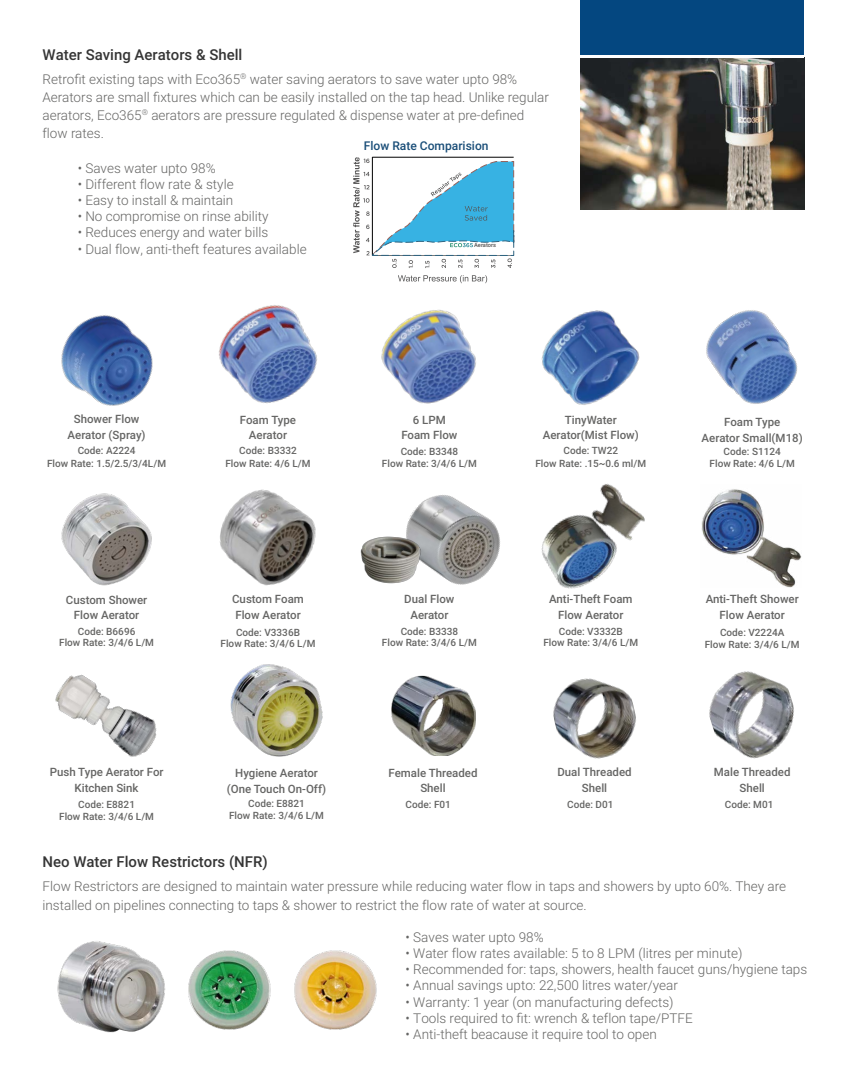
<style>
.page{position:relative;width:864px;height:1080px;background:#fff}
.page>*{position:absolute;margin:0;border:0;box-sizing:border-box;transform-origin:0 0}
.t1{font:500 15px "Roboto";color:#353535}
.t2{font:300 13.5px/18px "Roboto";color:#666665}
.t3{font:500 12.15px "Roboto";color:#1a4e78}
.t4{font:500 11.55px/15.8px "Roboto";color:#666665;text-align:center}
.t5{font:500 10.05px/12.1px "Roboto";color:#666665;text-align:center}
.t6{font:500 5.7px "Roboto";color:#545353}
</style>
<div class="page">
<svg style="left:398px;top:275px;width:89px;height:8px"></svg>
<svg style="left:353px;top:156px;width:162px;height:112px"></svg>
<div style="left:580px;top:0;width:224px;height:209px;background:#044780"></div>
<img style="left:580px;top:57px;width:224px;height:152px">
<hr style="left:580px;top:55px;width:224px;height:2px;background:#fff">
<img style="left:406px;top:495px;width:94px;height:90px">
<img style="left:360px;top:531px;width:64px;height:54px">
<img style="left:61px;top:493px;width:91px;height:93px">
<img style="left:220px;top:489px;width:96px;height:97px">
<img style="left:230px;top:664px;width:93px;height:93px">
<img style="left:701px;top:489px;width:101px;height:98px">
<img style="left:55px;top:674px;width:102px;height:83px">
<img style="left:541px;top:483px;width:104px;height:106px">
<img style="left:381px;top:309px;width:95px;height:95px">
<img style="left:706px;top:310px;width:92px;height:94px">
<img style="left:61px;top:315px;width:92px;height:91px">
<img style="left:219px;top:305px;width:98px;height:99px">
<img style="left:541px;top:310px;width:99px;height:95px">
<img style="left:391px;top:675px;width:84px;height:81px">
<img style="left:553px;top:678px;width:83px;height:81px">
<img style="left:709px;top:671px;width:85px;height:88px">
<img style="left:57px;top:941px;width:109px;height:92px">
<img style="left:294px;top:950px;width:83px;height:80px">
<img style="left:188px;top:950px;width:83px;height:80px">
<p class="t1" style="left:43px;top:44px;width:201px">Water Saving Aerators &amp; Shell</p>
<p class="t2" style="left:42px;top:69px;width:508px">Retrofit existing taps with Eco365<sup>®</sup> water saving aerators to save water upto 98% Aerators are small fixtures which can be easily installed on the tap head. Unlike regular aerators, Eco365<sup>®</sup> aerators are pressure regulated &amp; dispense water at pre-defined flow rates.</p>
<p class="t2" style="left:78px;top:158px;width:140px">• Saves water upto 98%</p>
<p class="t2" style="left:78px;top:174px;width:158px">• Different flow rate &amp; style</p>
<p class="t2" style="left:78px;top:191px;width:157px">• Easy to install &amp; maintain</p>
<p class="t2" style="left:78px;top:207px;width:193px">• No compromise on rinse ability</p>
<p class="t2" style="left:78px;top:223px;width:192px">• Reduces energy and water bills</p>
<p class="t2" style="left:78px;top:239px;width:230px">• Dual flow, anti-theft features available</p>
<p class="t3" style="left:364px;top:137px;width:126px">Flow Rate Comparision</p>
<p class="t6" style="left:474px;top:241px;width:24px">Aerators</p>
<p class="t4" style="left:68px;top:411px;width:80px">Shower Flow<br>Aerator (Spray)</p>
<p class="t5" style="left:47px;top:457px;width:120px">Flow Rate: 1.5/2.5/3/4L/M</p>
<p class="t5" style="left:78px;top:444px;width:59px">Code: A2224</p>
<p class="t4" style="left:240px;top:411px;width:58px">Foam Type<br>Aerator</p>
<p class="t5" style="left:225px;top:457px;width:87px">Flow Rate: 4/6 L/M</p>
<p class="t5" style="left:239px;top:444px;width:59px">Code: B3332</p>
<p class="t4" style="left:66px;top:591px;width:83px">Custom Shower<br>Flow Aerator</p>
<p class="t5" style="left:59px;top:636px;width:96px">Flow Rate: 3/4/6 L/M</p>
<p class="t5" style="left:78px;top:625px;width:59px">Code: B6696</p>
<p class="t4" style="left:232px;top:591px;width:73px;text-align:left">Custom Foam<br>Flow Aerator</p>
<p class="t5" style="left:221px;top:637px;width:96px">Flow Rate: 3/4/6 L/M</p>
<p class="t5" style="left:236px;top:626px;width:65px">Code: V3336B</p>
<p class="t4" style="left:50px;top:763px;width:115px">Push Type Aerator For<br>Kitchen Sink</p>
<p class="t5" style="left:59px;top:810px;width:96px">Flow Rate: 3/4/6 L/M</p>
<p class="t5" style="left:78px;top:798px;width:58px">Code: E8821</p>
<p class="t4" style="left:227px;top:764px;width:101px">Hygiene Aerator (One Touch On-Off)</p>
<p class="t5" style="left:229px;top:809px;width:96px">Flow Rate: 3/4/6 L/M</p>
<p class="t5" style="left:248px;top:797px;width:58px">Code: E8821</p>
<p class="t4" style="left:401px;top:411px;width:58px">6 LPM<br>Foam Flow</p>
<p class="t5" style="left:382px;top:457px;width:96px">Flow Rate: 3/4/6 L/M</p>
<p class="t5" style="left:401px;top:445px;width:59px">Code: B3348</p>
<p class="t4" style="left:404px;top:591px;width:52px">Dual Flow<br>Aerator</p>
<p class="t5" style="left:382px;top:636px;width:96px">Flow Rate: 3/4/6 L/M</p>
<p class="t5" style="left:401px;top:625px;width:59px">Code: B3338</p>
<p class="t4" style="left:389px;top:764px;width:90px">Female Threaded<br>Shell</p>
<p class="t5" style="left:406px;top:798px;width:47px">Code: F01</p>
<p class="t4" style="left:543px;top:411px;width:98px">TinyWater<br>Aerator(Mist Flow)</p>
<p class="t5" style="left:535px;top:444px;width:112px;line-height:12.8px">Code: TW22<br>Flow Rate: .15~0.6 ml/M</p>
<p class="t4" style="left:549px;top:591px;width:85px">Anti-Theft Foam<br>Flow Aerator</p>
<p class="t5" style="left:543px;top:626px;width:96px;line-height:10.8px">Code: V3332B<br>Flow Rate: 3/4/6 L/M</p>
<p class="t4" style="left:557px;top:764px;width:76px">Dual Threaded<br>Shell</p>
<p class="t5" style="left:567px;top:798px;width:48px">Code: D01</p>
<p class="t4" style="left:702px;top:414px;width:103px">Foam Type<br>Aerator Small(M18)</p>
<p class="t5" style="left:710px;top:457px;width:87px">Flow Rate: 4/6 L/M</p>
<p class="t5" style="left:724px;top:445px;width:59px">Code: S1124</p>
<p class="t4" style="left:706px;top:591px;width:95px">Anti-Theft Shower<br>Flow Aerator</p>
<p class="t5" style="left:705px;top:626px;width:96px">Code: V2224A<br>Flow Rate: 3/4/6 L/M</p>
<p class="t4" style="left:714px;top:764px;width:78px">Male Threaded<br>Shell</p>
<p class="t5" style="left:725px;top:798px;width:50px">Code: M01</p>
<p class="t1" style="left:43px;top:851px;width:227px">Neo Water Flow Restrictors (NFR)</p>
<p class="t2" style="left:43px;top:875px;width:745px;line-height:19.5px">Flow Restrictors are designed to maintain water pressure while reducing water flow in taps and showers by upto 60%. They are installed on pipelines connecting to taps &amp; shower to restrict the flow rate of water at source.</p>
<p class="t2" style="left:406px;top:928px;width:139px">• Saves water upto 98%</p>
<p class="t2" style="left:406px;top:944px;width:338px">• Water flow rates available: 5 to 8 LPM (litres per minute)</p>
<p class="t2" style="left:406px;top:960px;width:403px">• Recommended for: taps, showers, health faucet guns/hygiene taps</p>
<p class="t2" style="left:406px;top:976px;width:274px">• Annual savings upto: 22,500 litres water/year</p>
<p class="t2" style="left:406px;top:992px;width:269px">• Warranty: 1 year (on manufacturing defects)</p>
<p class="t2" style="left:406px;top:1009px;width:289px">• Tools required to fit: wrench &amp; teflon tape/PTFE</p>
<p class="t2" style="left:406px;top:1025px;width:253px">• Anti-theft beacause it require tool to open</p>
</div>
